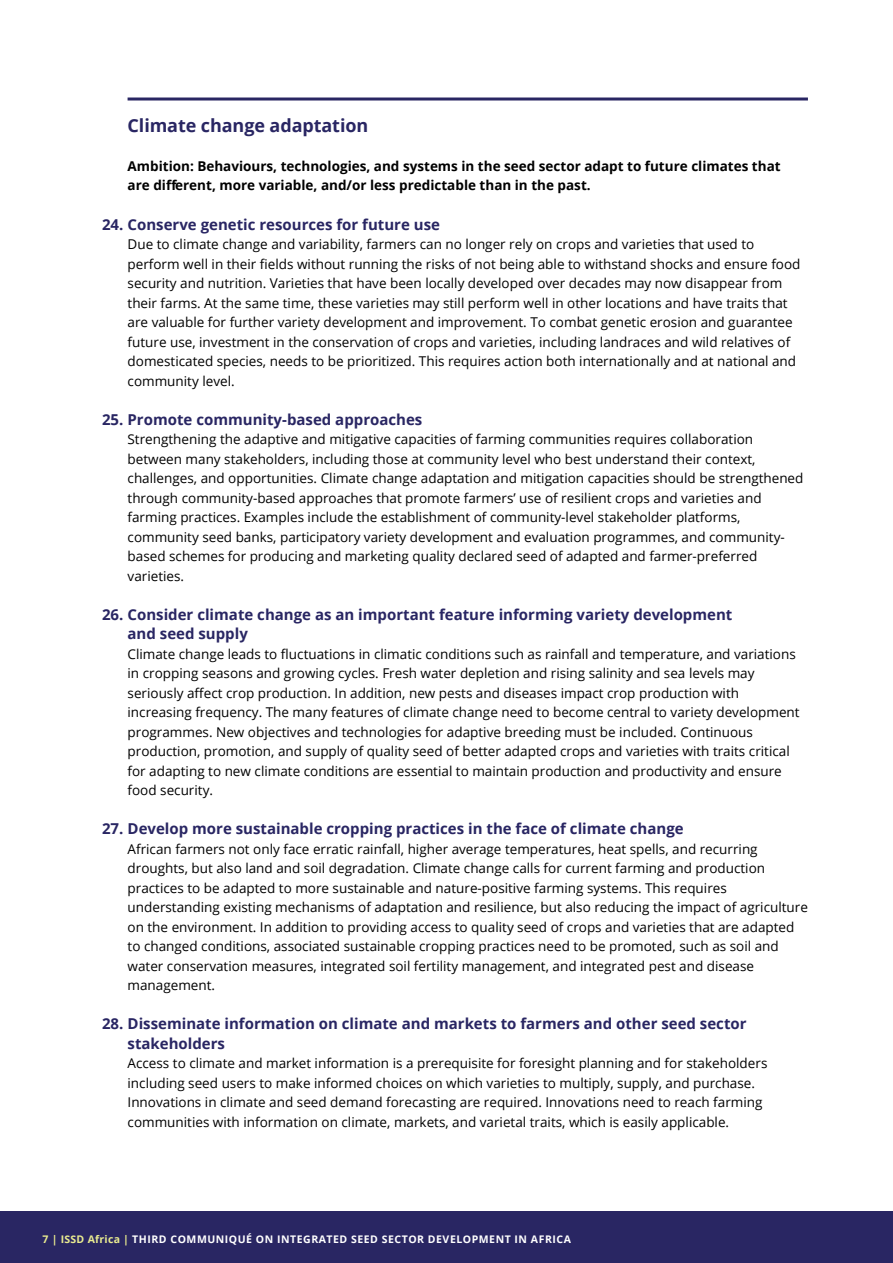
<style>
.page{position:relative;width:893px;height:1263px;background:#fff}
.page>*{position:absolute;margin:0;border:0;box-sizing:border-box;transform-origin:0 0}
.t1{font:700 18px "Open Sans";letter-spacing:-.005em;color:#292663}
.t2{font:700 15px/19.5px "Open Sans";color:#292663}
.t3{font:13.5px/19.5px "Open Sans";color:#000}
.t4{font:700 13.5px/19.4px "Open Sans";color:#000}
.t5{font:700 10.5px "Open Sans";letter-spacing:.05em;color:#fff}
.s1{color:#eaec90}
</style>
<div class="page">
<div style="left:0;top:1212px;width:893px;height:51px;background:#292663"></div>
<hr style="left:128px;top:98px;width:680px;height:3px;background:#292663">
<h1 class="t1" style="left:128px;top:113px;width:242px">Climate change adaptation</h1>
<p class="t4" style="left:128px;top:156px;width:655px">Ambition: Behaviours, technologies, and systems in the seed sector adapt to future climates that are different, more variable, and/or less predictable than in the past.</p>
<p class="t2" style="left:102px;top:214px;width:339px">24. Conserve genetic resources for future use</p>
<p class="t3" style="left:128px;top:234px;width:674px">Due to climate change and variability, farmers can no longer rely on crops and varieties that used to perform well in their fields without running the risks of not being able to withstand shocks and ensure food security and nutrition. Varieties that have been locally developed over decades may now disappear from their farms. At the same time, these varieties may still perform well in other locations and have traits that are valuable for further variety development and improvement. To combat genetic erosion and guarantee future use, investment in the conservation of crops and varieties, including landraces and wild relatives of domesticated species, needs to be prioritized. This requires action both internationally and at national and community level.</p>
<p class="t2" style="left:102px;top:409px;width:322px">25. Promote community-based approaches</p>
<p class="t3" style="left:128px;top:429px;width:677px">Strengthening the adaptive and mitigative capacities of farming communities requires collaboration between many stakeholders, including those at community level who best understand their context, challenges, and opportunities. Climate change adaptation and mitigation capacities should be strengthened through community-based approaches that promote farmers’ use of resilient crops and varieties and farming practices. Examples include the establishment of community-level stakeholder platforms, community seed banks, participatory variety development and evaluation programmes, and community&shy;based schemes for producing and marketing quality declared seed of adapted and farmer-preferred varieties.</p>
<p class="t2" style="left:128px;top:604px;width:606px;text-indent:-26px">26. Consider climate change as an important feature informing variety development and seed supply</p>
<p class="t3" style="left:128px;top:644px;width:674px">Climate change leads to fluctuations in climatic conditions such as rainfall and temperature, and variations in cropping seasons and growing cycles. Fresh water depletion and rising salinity and sea levels may seriously affect crop production. In addition, new pests and diseases impact crop production with increasing frequency. The many features of climate change need to become central to variety development programmes. New objectives and technologies for adaptive breeding must be included. Continuous production, promotion, and supply of quality seed of better adapted crops and varieties with traits critical for adapting to new climate conditions are essential to maintain production and productivity and ensure food security.</p>
<p class="t2" style="left:102px;top:818px;width:583px">27. Develop more sustainable cropping practices in the face of climate change</p>
<p class="t3" style="left:128px;top:839px;width:682px">African farmers not only face erratic rainfall, higher average temperatures, heat spells, and recurring droughts, but also land and soil degradation. Climate change calls for current farming and production practices to be adapted to more sustainable and nature-positive farming systems. This requires understanding existing mechanisms of adaptation and resilience, but also reducing the impact of agriculture on the environment. In addition to providing access to quality seed of crops and varieties that are adapted to changed conditions, associated sustainable cropping practices need to be promoted, such as soil and water conservation measures, integrated soil fertility management, and integrated pest and disease management.</p>
<p class="t2" style="left:128px;top:1013px;width:620px;text-indent:-26px">28. Disseminate information on climate and markets to farmers and other seed sector stakeholders</p>
<p class="t3" style="left:128px;top:1053px;width:641px">Access to climate and market information is a prerequisite for foresight planning and for stakeholders including seed users to make informed choices on which varieties to multiply, supply, and purchase.<br>Innovations in climate and seed demand forecasting are required. Innovations need to reach farming communities with information on climate, markets, and varietal traits, which is easily applicable.</p>
<p class="t5" style="left:43px;top:1231px;width:530px"><span class="s1">7 | ISSD Africa |</span> THIRD COMMUNIQUÉ ON INTEGRATED SEED SECTOR DEVELOPMENT IN AFRICA</p>
</div>
